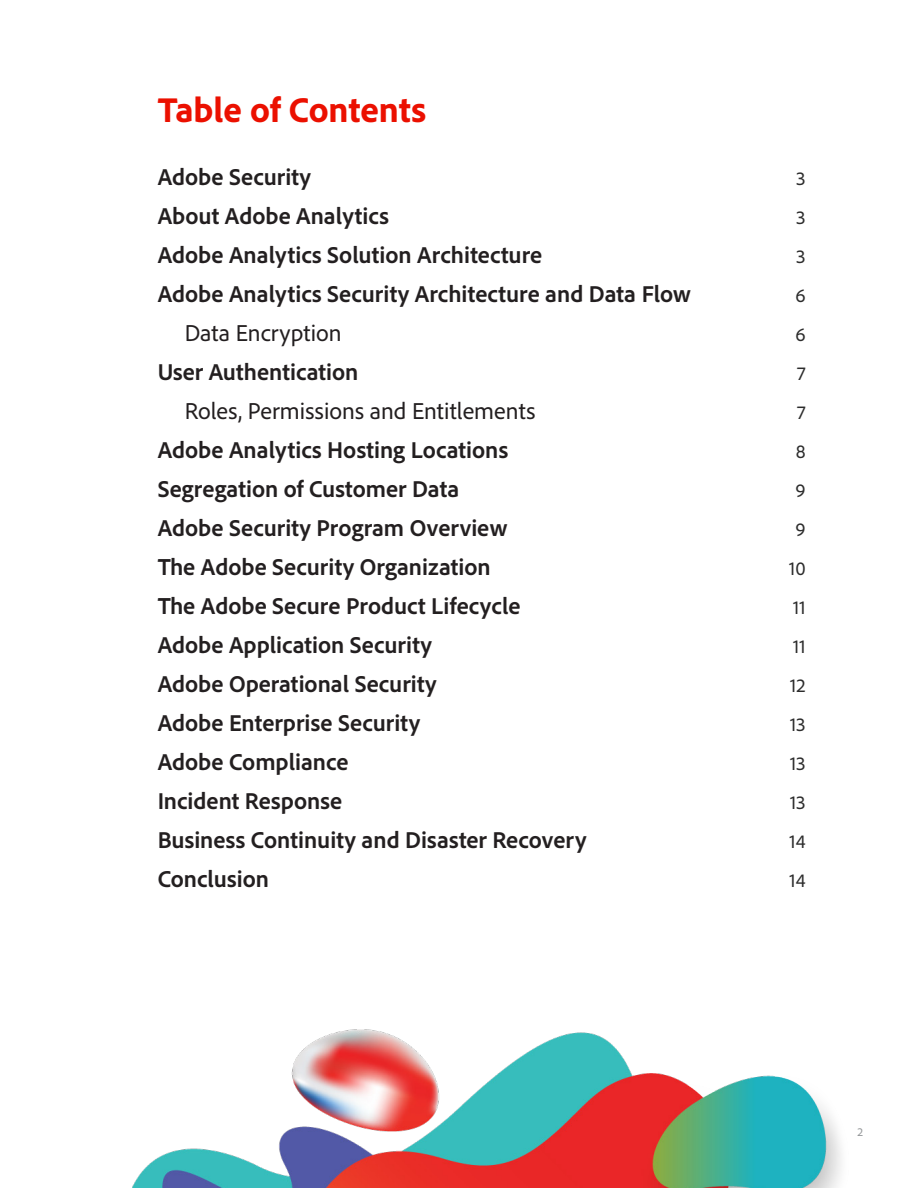
<style>
.page{position:relative;width:918px;height:1188px;background:#fff}
.page>*{position:absolute;margin:0;border:0;box-sizing:border-box;transform-origin:0 0}
.TOC_Head{font:800 36px "Adobe Clean";color:#eb1000}
.t1{font:700 24px "Adobe Clean";color:#231f20}
.t2{font:24px "Adobe Clean";color:#231f20}
.t3{font:19.5px "Adobe Clean";color:#2c2c2c}
.t4{font:12px "Adobe Clean";color:#939698}
</style>
<div class="page">
<img style="left:132px;top:1029px;width:709px;height:159px">
<p class="TOC_Head" style="left:158px;top:86px;width:270px">Table of Contents</p>
<p class="t1" style="left:158px;top:161px;width:155px">Adobe Security</p>
<p class="t3" style="left:796px;top:166px;width:11px">3</p>
<p class="t1" style="left:158px;top:200px;width:233px">About Adobe Analytics</p>
<p class="t3" style="left:796px;top:205px;width:11px">3</p>
<p class="t1" style="left:158px;top:239px;width:386px">Adobe Analytics Solution Architecture</p>
<p class="t3" style="left:796px;top:244px;width:11px">3</p>
<p class="t1" style="left:158px;top:278px;width:535px">Adobe Analytics Security Architecture and Data Flow</p>
<p class="t3" style="left:795px;top:283px;width:12px">6</p>
<p class="t2" style="left:185px;top:317px;width:158px">Data Encryption</p>
<p class="t3" style="left:795px;top:322px;width:12px">6</p>
<p class="t1" style="left:158px;top:356px;width:202px">User Authentication</p>
<p class="t3" style="left:797px;top:361px;width:10px">7</p>
<p class="t2" style="left:185px;top:395px;width:352px">Roles, Permissions and Entitlements</p>
<p class="t3" style="left:797px;top:400px;width:10px">7</p>
<p class="t1" style="left:158px;top:434px;width:352px">Adobe Analytics Hosting Locations</p>
<p class="t3" style="left:796px;top:439px;width:11px">8</p>
<p class="t1" style="left:158px;top:473px;width:303px">Segregation of Customer Data</p>
<p class="t3" style="left:796px;top:478px;width:12px">9</p>
<p class="t1" style="left:158px;top:512px;width:351px">Adobe Security Program Overview</p>
<p class="t3" style="left:796px;top:517px;width:12px">9</p>
<p class="t1" style="left:158px;top:551px;width:335px">The Adobe Security Organization</p>
<p class="t3" style="left:789px;top:556px;width:18px">10</p>
<p class="t1" style="left:158px;top:590px;width:364px">The Adobe Secure Product Lifecycle</p>
<p class="t3" style="left:793px;top:595px;width:14px">11</p>
<p class="t1" style="left:158px;top:629px;width:276px">Adobe Application Security</p>
<p class="t3" style="left:793px;top:634px;width:14px">11</p>
<p class="t1" style="left:158px;top:668px;width:281px">Adobe Operational Security</p>
<p class="t3" style="left:790px;top:673px;width:17px">12</p>
<p class="t1" style="left:158px;top:707px;width:264px">Adobe Enterprise Security</p>
<p class="t3" style="left:790px;top:712px;width:17px">13</p>
<p class="t1" style="left:158px;top:746px;width:192px">Adobe Compliance</p>
<p class="t3" style="left:790px;top:751px;width:17px">13</p>
<p class="t1" style="left:158px;top:785px;width:186px">Incident Response</p>
<p class="t3" style="left:790px;top:790px;width:17px">13</p>
<p class="t1" style="left:158px;top:824px;width:430px">Business Continuity and Disaster Recovery</p>
<p class="t3" style="left:790px;top:829px;width:18px">14</p>
<p class="t1" style="left:158px;top:863px;width:113px">Conclusion</p>
<p class="t3" style="left:790px;top:868px;width:18px">14</p>
<p class="t4" style="left:858px;top:1124px;width:7px">2</p>
</div>
